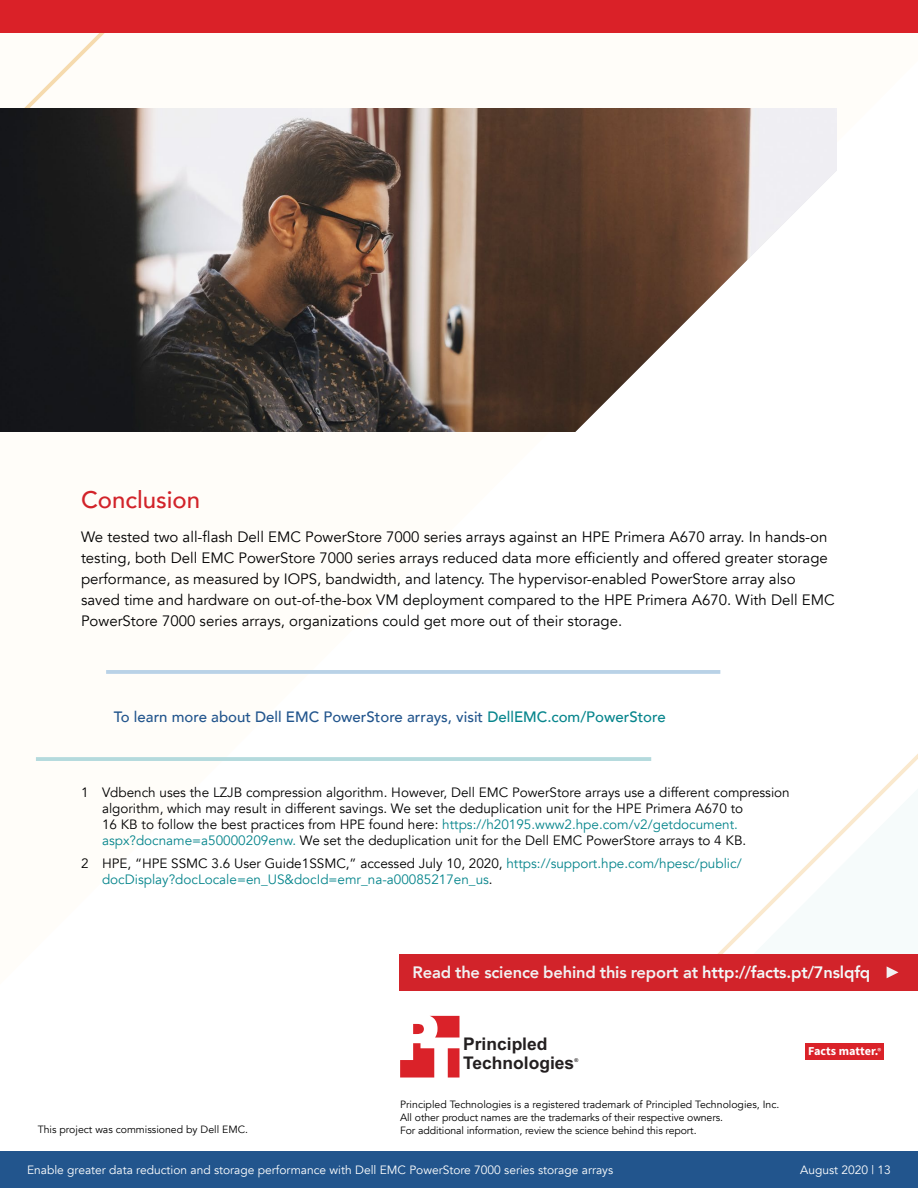
<style>
.page{position:relative;width:918px;height:1188px;background:#fff}
.page>*{position:absolute;margin:0;border:0;box-sizing:border-box;transform-origin:0 0}
.t1{font:500 24px "Avenir";color:#d2232a}
.t2{font:700 17.4px/18.6px "Arial";color:#231f20}
.t3{font:800 16.5px "Avenir";letter-spacing:-.01em;color:#f1f1f2}
.t4{font:15px/21px "Avenir";color:#000}
.t5{font:500 15px "Avenir";color:#22558d}
.t6{font:13.5px/16.2px "Avenir";color:#000}
.t7{font:13.5px/16.2px "Avenir";color:#06858c}
.t8{font:700 12.15px "Source Sans Pro";color:#fff}
.t9{font:12px "Avenir";color:#fff}
.t10{font:10.5px/12.6px "Avenir";letter-spacing:-.01em;color:#000}
.t11{font:700 5.25px "Arial";color:#231f20}
.s1{color:#06858c}
.s2{color:#000}
.s3{color:#f3f9f9}
.s4{font-weight:600;font-size:8.55px}
</style>
<div class="page">
<hr style="left:106px;top:670px;width:614px;height:4px;background:#b9d2e7">
<hr style="left:36px;top:757px;width:615px;height:4px;background:#b4dadd">
<svg style="left:0;top:32px;width:153px;height:76px"></svg>
<svg style="left:717px;top:754px;width:201px;height:200px"></svg>
<img style="left:0;top:108px;width:837px;height:324px">
<svg style="left:400px;top:1016px;width:59px;height:62px"></svg>
<div style="left:805px;top:1043px;width:78px;height:17px;background:#da2229"></div>
<div style="left:399px;top:954px;width:519px;height:37px;background:#d2232a"></div>
<svg style="left:736px;top:788px;width:182px;height:190px"></svg>
<div style="left:0;top:1151px;width:918px;height:37px;background:#22558d"></div>
<div style="left:0;top:0;width:918px;height:32px;background:#da2128"></div>
<h1 class="t1" style="left:81px;top:479px;width:121px">Conclusion</h1>
<p class="t4" style="left:81px;top:527px;width:755px">We tested two all-flash Dell EMC PowerStore 7000 series arrays against an HPE Primera A670 array. In hands-on testing, both Dell EMC PowerStore 7000 series arrays reduced data more efficiently and offered greater storage performance, as measured by IOPS, bandwidth, and latency. The hypervisor-enabled PowerStore array also saved time and hardware on out-of-the-box VM deployment compared to the HPE Primera A670. With Dell EMC PowerStore 7000 series arrays, organizations could get more out of their storage.</p>
<p class="t5" style="left:114px;top:704px;width:553px">To learn more about Dell EMC PowerStore arrays, visit <span class="s1">DellEMC.com/PowerStore</span></p>
<p class="t6" style="left:102px;top:784px;width:689px;text-indent:-21px">1 Vdbench uses the LZJB compression algorithm. However, Dell EMC PowerStore arrays use a different compression algorithm, which may result in different savings. We set the deduplication unit for the HPE Primera A670 to<br>16 KB to follow the best practices from HPE found here: <span class="s1">https://h20195.www2.hpe.com/v2/getdocument. aspx?docname=a50000209enw.</span> We set the deduplication unit for the Dell EMC PowerStore arrays to 4 KB.</p>
<p class="t7" style="left:102px;top:856px;width:641px;text-indent:-21px"><span class="s2">2 HPE, “HPE SSMC 3.6 User Guide1SSMC,” accessed July 10, 2020,</span> https://support.hpe.com/hpesc/public/ docDisplay?docLocale=en_US&amp;docId=emr_na-a00085217en_us<span class="s2">.</span></p>
<p class="t3" style="left:413px;top:960px;width:459px">Read the science behind this report at <span class="s3">http://facts.pt/7nslqfq</span></p>
<p class="t10" style="left:38px;top:1123px;width:212px">This project was commissioned by Dell EMC.</p>
<p class="t2" style="left:463px;top:1036px;width:113px">Principled<br>Technologies</p>
<p class="t11" style="left:574px;top:1057px;width:5px">®</p>
<p class="t10" style="left:400px;top:1099px;width:381px">Principled Technologies is a registered trademark of Principled Technologies, Inc.<br>All other product names are the trademarks of their respective owners.<br>For additional information, review the science behind this report.</p>
<p class="t8" style="left:808px;top:1043px;width:74px">Facts matter.<span class="s4">®</span></p>
<p class="t9" style="left:27px;top:1163px;width:588px">Enable greater data reduction and storage performance with Dell EMC PowerStore 7000 series storage arrays</p>
<p class="t9" style="left:800px;top:1163px;width:92px">August 2020 | 13</p>
</div>
